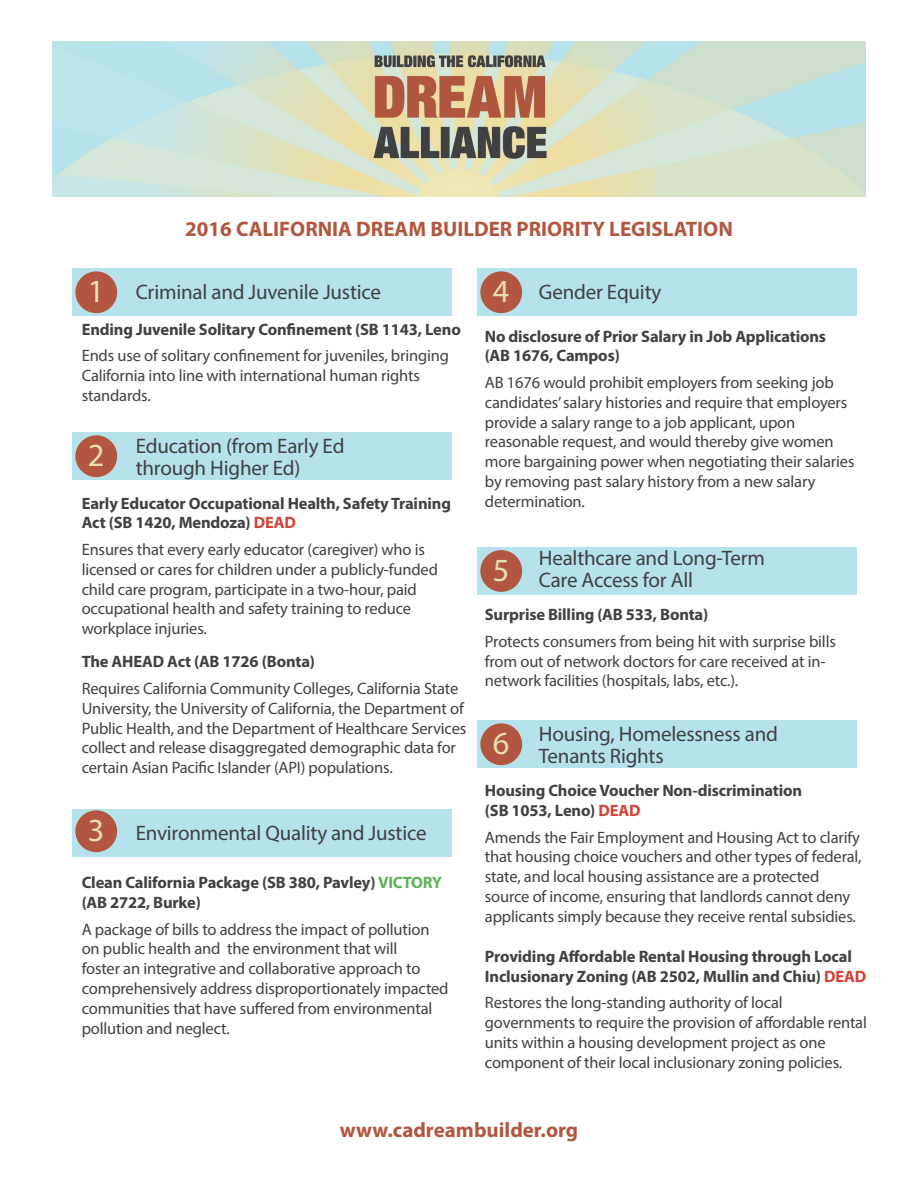
<style>
.page{position:relative;width:918px;height:1188px;background:#fff}
.page>*{position:absolute;margin:0;border:0;box-sizing:border-box;transform-origin:0 0}
.t1{font:32.4px "Myriad Pro";color:#e6e0b0}
.t2{font:21px/22.2px "Myriad Pro";letter-spacing:-.01em;color:#414042}
.t3{font:700 21px "Myriad Pro";color:#b1573f}
.t4{font:16.5px/19.8px "Myriad Pro";letter-spacing:-.01em;color:#414042}
.t5{font:700 16.5px/19.8px "Myriad Pro";letter-spacing:-.01em;color:#414042}
.s1{color:#d54134}
.s2{color:#5bb355}
</style>
<div class="page">
<div style="left:477px;top:547px;width:379px;height:48px;background:#b6e2eb"></div>
<div style="left:480px;top:550px;width:42px;height:42px;background:#b2563f;border-radius:50%"></div>
<div style="left:477px;top:721px;width:379px;height:47px;background:#b6e2eb"></div>
<div style="left:480px;top:723px;width:42px;height:42px;background:#b2563f;border-radius:50%"></div>
<div style="left:477px;top:269px;width:379px;height:47px;background:#b6e2eb"></div>
<div style="left:480px;top:271px;width:42px;height:42px;background:#b2563f;border-radius:50%"></div>
<div style="left:72px;top:809px;width:379px;height:48px;background:#b6e2eb"></div>
<div style="left:75px;top:810px;width:42px;height:42px;background:#b2563f;border-radius:50%"></div>
<div style="left:72px;top:433px;width:379px;height:47px;background:#b6e2eb"></div>
<div style="left:75px;top:435px;width:42px;height:42px;background:#b2563f;border-radius:50%"></div>
<div style="left:72px;top:269px;width:379px;height:47px;background:#b6e2eb"></div>
<img style="left:53px;top:41px;width:812px;height:156px">
<div style="left:75px;top:271px;width:42px;height:42px;background:#b2563f;border-radius:50%"></div>
<p class="t3" style="left:185px;top:215px;width:549px">2016 CALIFORNIA DREAM BUILDER PRIORITY LEGISLATION</p>
<h1 class="t1" style="left:88px;top:272px;width:18px">1</h1>
<p class="t2" style="left:136px;top:281px;width:247px">Criminal and Juvenile Justice</p>
<p class="t5" style="left:82px;top:319px;width:381px">Ending Juvenile Solitary Confinement (SB 1143, Leno</p>
<p class="t4" style="left:82px;top:346px;width:369px">Ends use of solitary confinement for juveniles, bringing<br>California into line with international human rights standards.</p>
<p class="t2" style="left:136px;top:435px;width:210px">Education (from Early Ed through Higher Ed)</p>
<p class="t5" style="left:82px;top:493px;width:371px">Early Educator Occupational Health, Safety Training<br>Act (SB 1420, Mendoza) <span class="s1">DEAD</span></p>
<p class="t4" style="left:82px;top:539px;width:358px">Ensures that every early educator (caregiver) who is licensed or cares for children under a publicly-funded child care program, participate in a two-hour, paid occupational health and safety training to reduce workplace injuries.</p>
<p class="t5" style="left:82px;top:651px;width:235px">The AHEAD Act (AB 1726 (Bonta)</p>
<p class="t4" style="left:82px;top:678px;width:386px">Requires California Community Colleges, California State University, the University of California, the Department of Public Health, and the Department of Healthcare Services collect and release disaggregated demographic data for certain Asian Pacific Islander (API) populations.</p>
<h1 class="t1" style="left:88px;top:436px;width:18px">2</h1>
<h1 class="t1" style="left:88px;top:811px;width:18px">3</h1>
<p class="t2" style="left:136px;top:822px;width:292px">Environmental Quality and Justice</p>
<p class="t5" style="left:82px;top:872px;width:362px">Clean California Package (SB 380, Pavley) <span class="s2">VICTORY </span>(AB 2722, Burke)</p>
<p class="t4" style="left:82px;top:919px;width:368px">A package of bills to address the impact of pollution on public health and the environment that will<br>foster an integrative and collaborative approach to comprehensively address disproportionately impacted communities that have suffered from environmental pollution and neglect.</p>
<h1 class="t1" style="left:493px;top:272px;width:18px">4</h1>
<p class="t2" style="left:539px;top:281px;width:124px">Gender Equity</p>
<p class="t5" style="left:485px;top:326px;width:343px">No disclosure of Prior Salary in Job Applications (AB 1676, Campos)</p>
<p class="t4" style="left:485px;top:372px;width:371px">AB 1676 would prohibit employers from seeking job candidates’ salary histories and require that employers provide a salary range to a job applicant, upon reasonable request, and would thereby give women more bargaining power when negotiating their salaries by removing past salary history from a new salary determination.</p>
<p class="t2" style="left:539px;top:546px;width:228px">Healthcare and Long-Term<br>Care Access for All</p>
<p class="t5" style="left:485px;top:604px;width:225px">Surprise Billing (AB 533, Bonta)</p>
<p class="t4" style="left:485px;top:631px;width:353px">Protects consumers from being hit with surprise bills from out of network doctors for care received at in&shy;network facilities (hospitals, labs, etc.).</p>
<p class="t2" style="left:539px;top:722px;width:241px">Housing, Homelessness and<br>Tenants Rights</p>
<p class="t5" style="left:485px;top:780px;width:319px">Housing Choice Voucher Non-discrimination (SB 1053, Leno) <span class="s1">DEAD</span></p>
<p class="t4" style="left:485px;top:827px;width:378px">Amends the Fair Employment and Housing Act to clarify that housing choice vouchers and other types of federal, state, and local housing assistance are a protected source of income, ensuring that landlords cannot deny applicants simply because they receive rental subsidies.</p>
<p class="t5" style="left:485px;top:946px;width:383px">Providing Affordable Rental Housing through Local<br>Inclusionary Zoning (AB 2502, Mullin and Chiu) <span class="s1">DEAD</span></p>
<p class="t4" style="left:485px;top:993px;width:384px">Restores the long-standing authority of local governments to require the provision of affordable rental units within a housing development project as one component of their local inclusionary zoning policies.</p>
<h1 class="t1" style="left:493px;top:550px;width:18px">5</h1>
<h1 class="t1" style="left:493px;top:724px;width:18px">6</h1>
<p class="t3" style="left:340px;top:1117px;width:240px">www.cadreambuilder.org</p>
</div>
